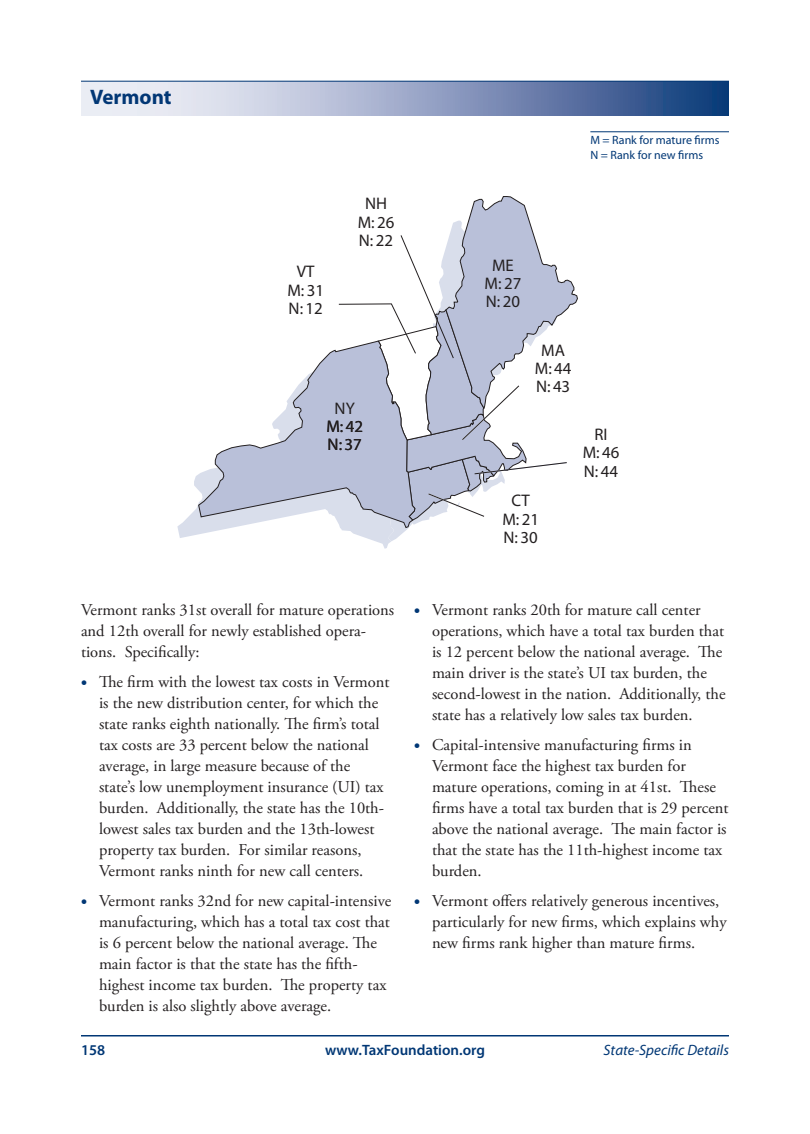
<style>
.page{position:relative;width:810px;height:1134px;background:#fff}
.page>*{position:absolute;margin:0;border:0;box-sizing:border-box;transform-origin:0 0}
.state_name{font:700 21px "Myriad Pro";color:#013775}
.t1{font:16.8px/18.3px "Myriad";color:#231f20;text-align:center}
.body_text{font:16.5px/21px "Adobe Garamond Pro";color:#231f20}
.t2{font:600 15px "Myriad Pro";color:#013775}
.t3{font:italic 15px "Myriad Pro";color:#013775}
.body_note{font:12px/15px "Myriad Pro";color:#013775}
.s1{font-family:"Myriad Pro";font-weight:900;color:#013775}
</style>
<div class="page">
<hr style="left:81px;top:1035px;width:648px;height:1px;background:#013775">
<svg style="left:177px;top:475px;width:215px;height:74px"></svg>
<svg style="left:198px;top:349px;width:140px;height:179px"></svg>
<svg style="left:338px;top:196px;width:240px;height:345px"></svg>
<hr style="left:590px;top:131px;width:139px;height:1px;background:#013775">
<svg style="left:81px;top:82px;width:648px;height:33px;background:#94a3c3"></svg>
<hr style="left:81px;top:81px;width:648px;height:1px;background:#013775">
<p class="state_name" style="left:90px;top:83px;width:83px">Vermont</p>
<p class="t1" style="left:287px;top:263px;width:38px">VT<br>M: 31<br>N: 12</p>
<p class="t1" style="left:358px;top:195px;width:38px">NH<br>M: 26<br>N: 22</p>
<p class="t1" style="left:326px;top:400px;width:38px">NY<br>M: 42<br>N: 37</p>
<p class="body_note" style="left:590px;top:132px;width:131px">M = Rank for mature firms<br>N = Rank for new firms</p>
<p class="t1" style="left:485px;top:257px;width:38px">ME<br>M: 27<br>N: 20</p>
<p class="t1" style="left:535px;top:342px;width:38px">MA<br>M: 44<br>N: 43</p>
<p class="t1" style="left:502px;top:492px;width:38px">CT<br>M: 21<br>N: 30</p>
<p class="t1" style="left:583px;top:426px;width:38px">RI<br>M: 46<br>N: 44</p>
<p class="body_text" style="left:81px;top:600px;width:315px">Vermont ranks 31st overall for mature operations and 12th overall for newly established opera&shy;tions. Specifically:</p>
<p class="body_text" style="left:99px;top:672px;width:292px;text-indent:-18px"><span class="s1">•</span> The firm with the lowest tax costs in Vermont is the new distribution center, for which the state ranks eighth nationally. The firm’s total tax costs are 33 percent below the national average, in large measure because of the state’s low unemployment insurance (UI) tax burden. Additionally, the state has the 10th&shy;lowest sales tax burden and the 13th-lowest property tax burden. For similar reasons, Vermont ranks ninth for new call centers.</p>
<p class="body_text" style="left:99px;top:891px;width:294px;text-indent:-18px"><span class="s1">•</span> Vermont ranks 32nd for new capital-intensive manufacturing, which has a total tax cost that is 6 percent below the national average. The main factor is that the state has the fifth&shy;highest income tax burden. The property tax burden is also slightly above average.</p>
<p class="body_text" style="left:432px;top:600px;width:295px;text-indent:-18px"><span class="s1">•</span> Vermont ranks 20th for mature call center operations, which have a total tax burden that is 12 percent below the national average. The main driver is the state’s UI tax burden, the second-lowest in the nation. Additionally, the state has a relatively low sales tax burden.</p>
<p class="body_text" style="left:432px;top:735px;width:298px;text-indent:-18px"><span class="s1">•</span> Capital-intensive manufacturing firms in Vermont face the highest tax burden for mature operations, coming in at 41st. These firms have a total tax burden that is 29 percent above the national average. The main factor is that the state has the 11th-highest income tax burden.</p>
<p class="body_text" style="left:432px;top:891px;width:296px;text-indent:-18px"><span class="s1">•</span> Vermont offers relatively generous incentives, particularly for new firms, which explains why new firms rank higher than mature firms.</p>
<p class="t2" style="left:81px;top:1040px;width:26px">158</p>
<p class="t2" style="left:325px;top:1040px;width:161px">www.TaxFoundation.org</p>
<p class="t3" style="left:604px;top:1040px;width:127px">State-Specific Details</p>
</div>
